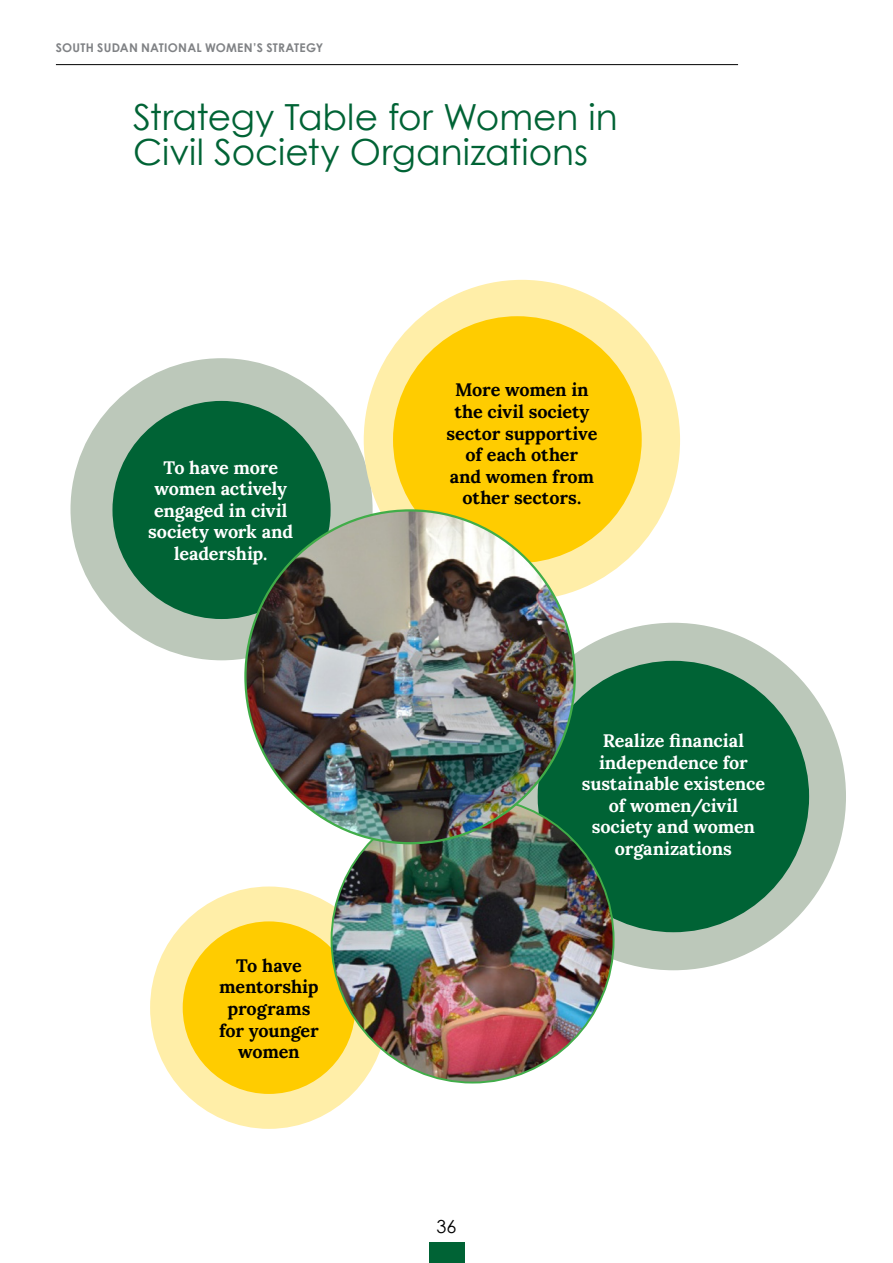
<style>
.page{position:relative;width:893px;height:1263px;background:#fff}
.page>*{position:absolute;margin:0;border:0;box-sizing:border-box;transform-origin:0 0}
.t1{font:36px/34.2px "Century Gothic";color:#006335}
.t2{font:700 18px/21.6px "Lora";letter-spacing:-.01em;color:#fff;text-align:center}
.t3{font:700 18px/21.6px "Lora";letter-spacing:-.01em;color:#000;text-align:center}
.t4{font:18px "Century Gothic";color:#000}
.t5{font:700 12px "Century Gothic";letter-spacing:.02em;color:#808285}
</style>
<div class="page">
<hr style="left:56px;top:64px;width:682px;height:1px;background:#000">
<div style="left:429px;top:1242px;width:35px;height:21px;background:#006335"></div>
<div style="left:70px;top:358px;width:303px;height:302px;background:#bcc8ba;border-radius:50%"></div>
<div style="left:501px;top:623px;width:345px;height:347px;background:#bcc8ba;border-radius:50%"></div>
<div style="left:364px;top:280px;width:316px;height:320px;background:#ffeea8;border-radius:50%"></div>
<div style="left:150px;top:886px;width:238px;height:243px;background:#ffeea8;border-radius:50%"></div>
<div style="left:112px;top:401px;width:219px;height:218px;background:#006335;border-radius:50%"></div>
<div style="left:538px;top:661px;width:271px;height:271px;background:#006335;border-radius:50%"></div>
<div style="left:183px;top:921px;width:172px;height:173px;background:#fc0;border-radius:50%"></div>
<div style="left:393px;top:316px;width:249px;height:247px;background:#fc0;border-radius:50%"></div>
<img style="left:332px;top:841px;width:282px;height:241px">
<img style="left:245px;top:510px;width:330px;height:333px">
<p class="t5" style="left:56px;top:41px;width:269px">SOUTH SUDAN NATIONAL WOMEN’S STRATEGY</p>
<h1 class="t1" style="left:133px;top:100px;width:486px">Strategy Table for Women in<br>Civil Society Organizations</h1>
<p class="t2" style="left:148px;top:456px;width:147px">To have more women actively engaged in civil society work and leadership.</p>
<p class="t3" style="left:219px;top:954px;width:101px">To have mentorship programs for younger women</p>
<p class="t3" style="left:446px;top:379px;width:152px">More women in the civil society sector supportive of each other<br>and women from other sectors.</p>
<p class="t2" style="left:582px;top:730px;width:185px">Realize financial independence for sustainable existence of women/civil society and women organizations</p>
<p class="t4" style="left:436px;top:1215px;width:21px">36</p>
</div>
